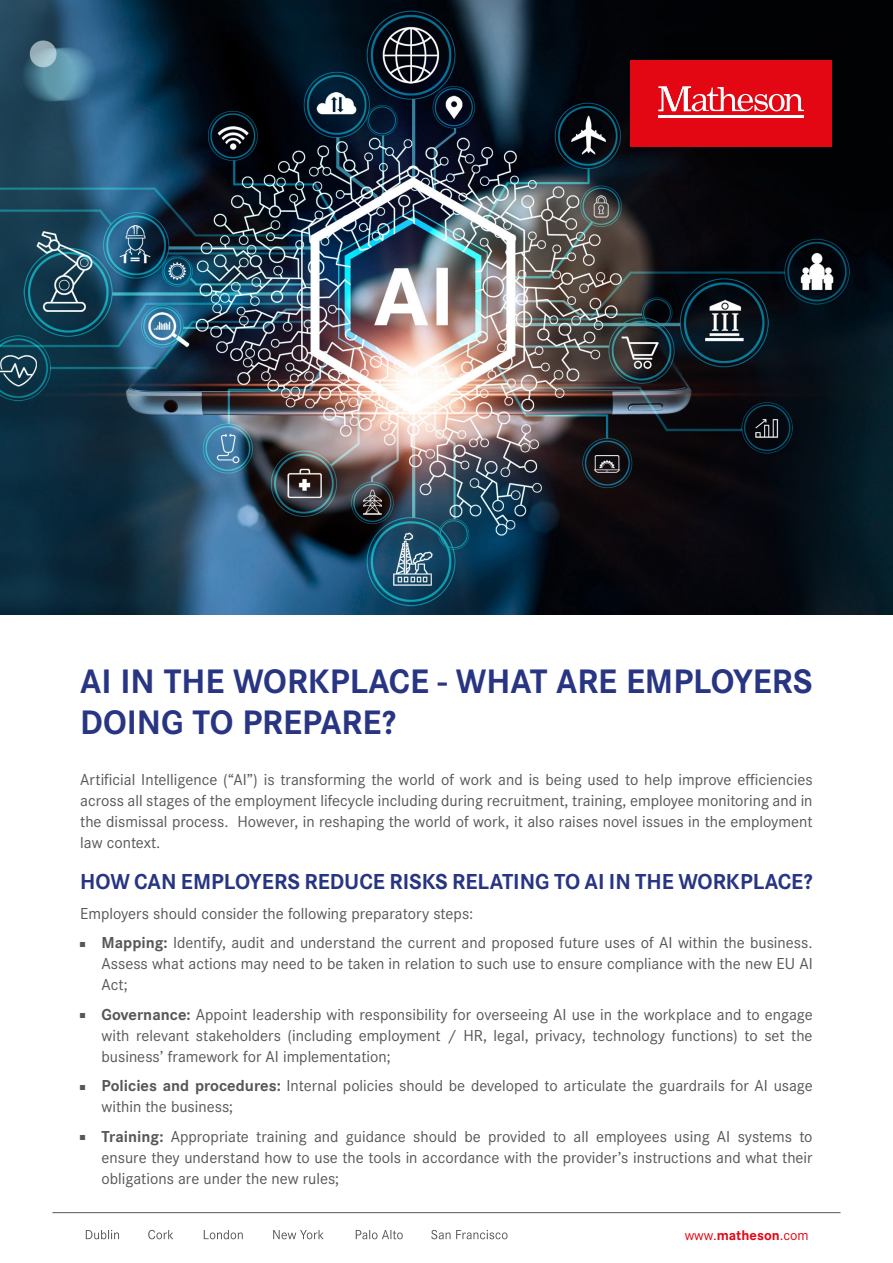
<style>
.page{position:relative;width:893px;height:1263px;background:#fff}
.page>*{position:absolute;margin:0;border:0;box-sizing:border-box;transform-origin:0 0}
.t1{font:700 35.25px/40.5px "Corporate S";color:#283583}
.t2{font:700 22.5px "Corporate S";color:#283583}
.t3{font:16.5px/21px "Corporate S";color:#575756;text-align:justify}
.t4{font:14.55px "Corporate S Pro";color:#e30613}
.s1{font-weight:500;font-size:7.5px}
.s2{font-weight:700}
</style>
<div class="page">
<img style="left:0;top:0;width:893px;height:614px">
<svg style="left:86px;top:1230px;width:421px;height:9px"></svg>
<div style="left:630px;top:60px;width:201px;height:87px;background:#e30613"></div>
<hr style="left:658px;top:115px;width:146px;height:2px;background:#fff">
<svg style="left:658px;top:87px;width:146px;height:24px"></svg>
<hr style="left:52px;top:1212px;width:788px;height:1px;background:#575756">
<h1 class="t1" style="left:80px;top:660px;width:734px">AI IN THE WORKPLACE - WHAT ARE EMPLOYERS<br>DOING TO PREPARE?</h1>
<p class="t3" style="left:80px;top:769px;width:734px">Artificial Intelligence (“AI”) is transforming the world of work and is being used to help improve efficiencies across all stages of the employment lifecycle including during recruitment, training, employee monitoring and in the dismissal process. However, in reshaping the world of work, it also raises novel issues in the employment law context.</p>
<h2 class="t2" style="left:80px;top:866px;width:734px">HOW CAN EMPLOYERS REDUCE RISKS RELATING TO AI IN THE WORKPLACE?</h2>
<p class="t3" style="left:80px;top:902px;width:395px">Employers should consider the following preparatory steps:</p>
<p class="t3" style="left:102px;top:931px;width:713px;text-indent:-21px"><span class="s1">■</span> <span class="s2">Mapping:</span> Identify, audit and understand the current and proposed future uses of AI within the business.<br>Assess what actions may need to be taken in relation to such use to ensure compliance with the new EU AI Act;</p>
<p class="t3" style="left:102px;top:1003px;width:713px;text-indent:-21px"><span class="s1">■</span> <span class="s2">Governance:</span> Appoint leadership with responsibility for overseeing AI use in the workplace and to engage with relevant stakeholders (including employment / HR, legal, privacy, technology functions) to set the business’ framework for AI implementation;</p>
<p class="t3" style="left:102px;top:1074px;width:713px;text-indent:-21px"><span class="s1">■</span> <span class="s2">Policies and procedures:</span> Internal policies should be developed to articulate the guardrails for AI usage within the business;</p>
<p class="t3" style="left:102px;top:1125px;width:713px;text-indent:-21px"><span class="s1">■</span> <span class="s2">Training:</span> Appropriate training and guidance should be provided to all employees using AI systems to ensure they understand how to use the tools in accordance with the provider’s instructions and what their obligations are under the new rules;</p>
<p class="t4" style="left:685px;top:1224px;width:126px">www.<span class="s2">matheson</span>.com</p>
</div>
